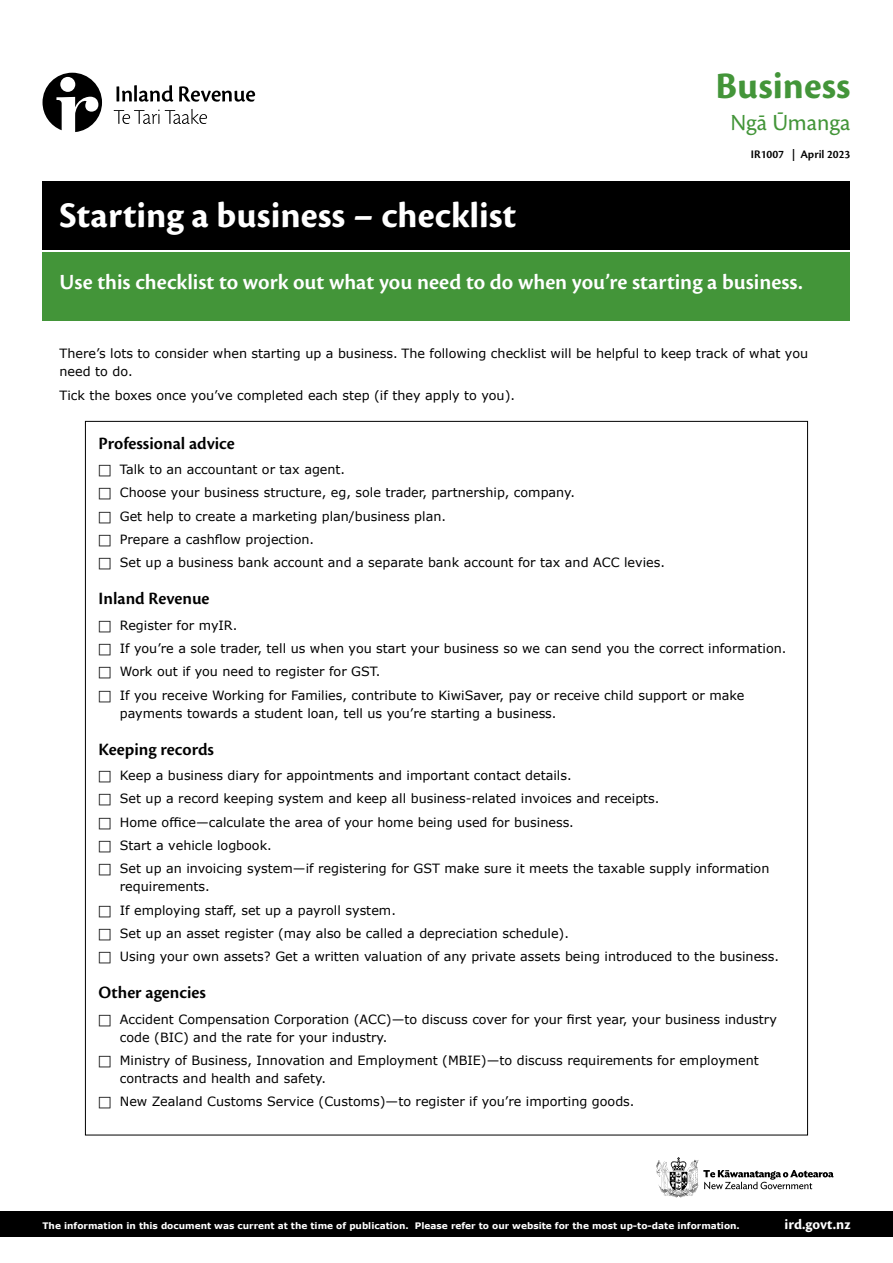
<style>
.page{position:relative;width:893px;height:1263px;background:#fff}
.page>*{position:absolute;margin:0;border:0;box-sizing:border-box;transform-origin:0 0}
.t1{font:700 39px "Cronos Pro";color:#439539}
.t2{font:700 37.5px "Cronos Pro";color:#fff}
.t3{font:24px "Cronos Pro";color:#439539}
.t4{font:600 22.5px "Cronos Pro";color:#fff}
.t5{font:600 18px "Cronos Pro";color:#000}
.t6{font:700 15px "Cronos Pro";color:#fff}
.t7{font:12.75px/23.2px "Verdana";color:#000}
.t8{font:600 12px "Cronos Pro";color:#000}
.t9{font:700 9px "Verdana";color:#fff}
</style>
<div class="page">
<svg style="left:43px;top:73px;width:59px;height:59px"></svg>
<svg style="left:114px;top:109px;width:93px;height:15px"></svg>
<svg style="left:116px;top:85px;width:139px;height:17px"></svg>
<div style="left:43px;top:252px;width:807px;height:68px;background:#439539"></div>
<div style="left:43px;top:182px;width:807px;height:68px;background:#000"></div>
<div style="left:0;top:1211px;width:893px;height:26px;background:#000"></div>
<svg style="left:656px;top:1157px;width:177px;height:41px"></svg>
<h1 class="t1" style="left:716px;top:64px;width:136px">Business</h1>
<h3 class="t3" style="left:730px;top:109px;width:122px">Ngā Ūmanga</h3>
<p class="t8" style="left:751px;top:148px;width:101px">IR1007 | April 2023</p>
<h2 class="t2" style="left:60px;top:193px;width:458px">Starting a business – checklist</h2>
<h3 class="t4" style="left:60px;top:269px;width:745px">Use this checklist to work out what you need to do when you’re starting a business.</h3>
<p class="t7" style="left:60px;top:345px;width:750px;line-height:18px">There’s lots to consider when starting up a business. The following checklist will be helpful to keep track of what you need to do.</p>
<p class="t7" style="left:60px;top:384px;width:457px">Tick the boxes once you’ve completed each step (if they apply to you).</p>
<h3 class="t5" style="left:99px;top:433px;width:138px">Professional advice</h3>
<p class="t7" style="left:120px;top:458px;width:547px">Talk to an accountant or tax agent.<br>Choose your business structure, eg, sole trader, partnership, company.<br>Get help to create a marketing plan/business plan.<br>Prepare a cashflow projection.<br>Set up a business bank account and a separate bank account for tax and ACC levies.</p>
<h3 class="t5" style="left:99px;top:588px;width:113px">Inland Revenue</h3>
<p class="t7" style="left:120px;top:614px;width:668px">Register for myIR.<br>If you’re a sole trader, tell us when you start your business so we can send you the correct information.<br>Work out if you need to register for GST.<br>If you receive Working for Families, contribute to KiwiSaver, pay or receive child support or make</p>
<p class="t7" style="left:120px;top:701px;width:438px">payments towards a student loan, tell us you’re starting a business.</p>
<h3 class="t5" style="left:99px;top:739px;width:117px">Keeping records</h3>
<p class="t7" style="left:120px;top:764px;width:651px">Keep a business diary for appointments and important contact details.<br>Set up a record keeping system and keep all business-related invoices and receipts.<br>Home office—calculate the area of your home being used for business.<br>Start a vehicle logbook.<br>Set up an invoicing system—if registering for GST make sure it meets the taxable supply information</p>
<p class="t7" style="left:120px;top:875px;width:661px">requirements.<br>If employing staff, set up a payroll system.<br>Set up an asset register (may also be called a depreciation schedule).<br>Using your own assets? Get a written valuation of any private assets being introduced to the business.</p>
<h3 class="t5" style="left:99px;top:982px;width:109px">Other agencies</h3>
<p class="t7" style="left:120px;top:1010px;width:659px;line-height:18px">Accident Compensation Corporation (ACC)—to discuss cover for your first year, your business industry code (BIC) and the rate for your industry.</p>
<p class="t7" style="left:120px;top:1051px;width:641px;line-height:18px">Ministry of Business, Innovation and Employment (MBIE)—to discuss requirements for employment contracts and health and safety.</p>
<p class="t7" style="left:120px;top:1090px;width:516px">New Zealand Customs Service (Customs)—to register if you’re importing goods.</p>
<p class="t9" style="left:43px;top:1219px;width:699px">The information in this document was current at the time of publication. Please refer to our website for the most up-to-date information.</p>
<p class="t6" style="left:785px;top:1215px;width:67px">ird.govt.nz</p>
</div>
